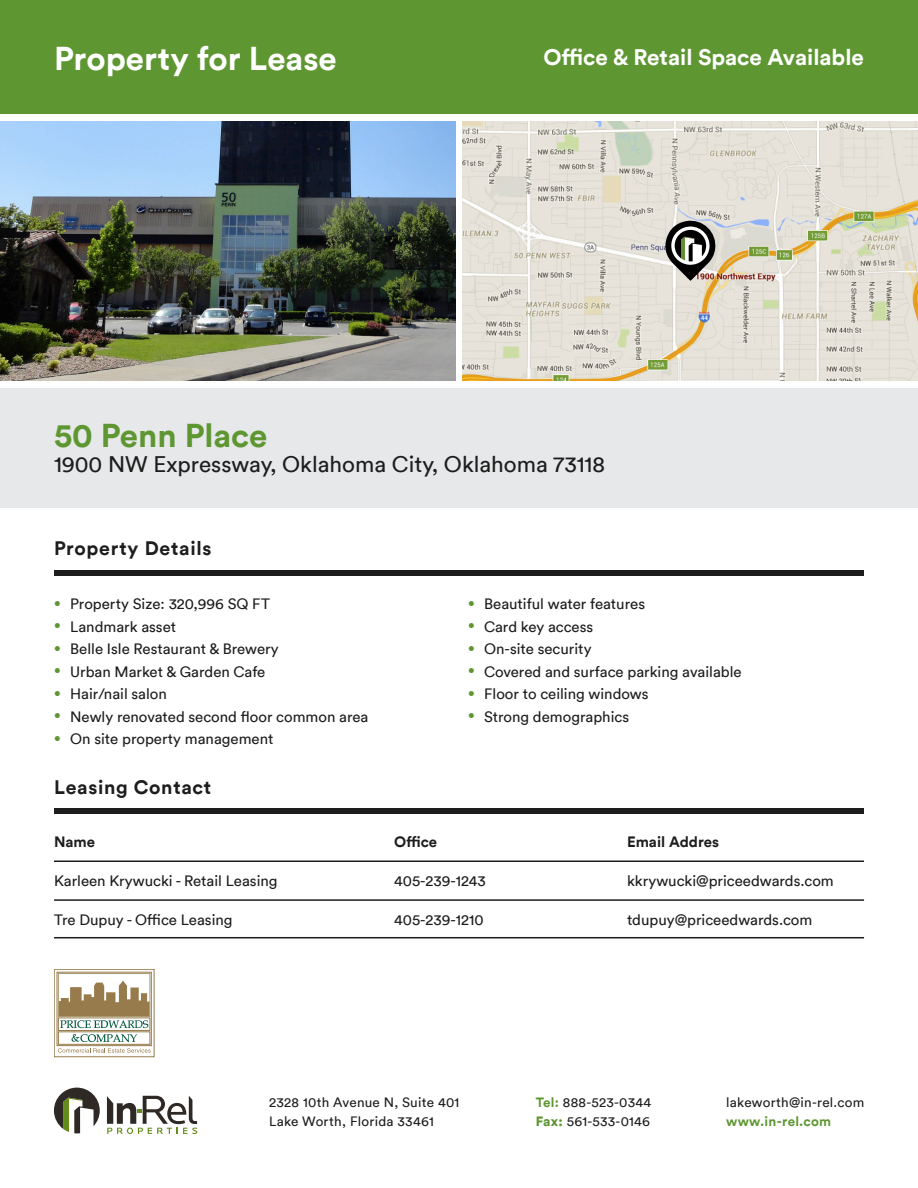
<style>
.page{position:relative;width:918px;height:1188px;background:#fff}
.page>*{position:absolute;margin:0;border:0;box-sizing:border-box;transform-origin:0 0}
.t1{font:700 33px "Circular";color:#fff}
.t2{font:700 33px "Circular";letter-spacing:-.005em;color:#5e9732}
.t3{font:22.5px "Circular";color:#1d1d1d}
.t4{font:700 22.5px "Circular";color:#fff}
.t5{font:700 19.5px "Circular";letter-spacing:.035em;color:#1d1d1d}
.t6{font:15px "Circular";color:#1d1d1d}
.t7{font:700 15px "Circular";color:#1d1d1d}
.t8{font:13.5px/19.5px "Circular";letter-spacing:.02em;color:#1d1d1d}
.t9{font:700 13.5px "Circular";letter-spacing:.02em;color:#5e9732}
.s1{font-weight:700;color:#5e9732}
.s2{font-weight:900;color:#5e9732}
</style>
<div class="page">
<img style="left:0;top:121px;width:455px;height:259px">
<img style="left:463px;top:121px;width:455px;height:259px">
<div style="left:0;top:0;width:918px;height:114px;background:#5e9732"></div>
<div style="left:0;top:388px;width:918px;height:119px;background:#e7e8e9"></div>
<svg style="left:664px;top:218px;width:53px;height:63px"></svg>
<div style="left:54px;top:570px;width:810px;height:5px;background:#1d1d1d"></div>
<svg style="left:107px;top:1096px;width:90px;height:38px"></svg>
<svg style="left:54px;top:1088px;width:46px;height:45px"></svg>
<div style="left:54px;top:808px;width:810px;height:6px;background:#1d1d1d"></div>
<hr style="left:54px;top:860px;width:810px;height:2px;background:#1d1d1d">
<hr style="left:54px;top:937px;width:810px;height:1px;background:#1d1d1d">
<hr style="left:54px;top:899px;width:810px;height:2px;background:#1d1d1d">
<svg style="left:56px;top:971px;width:96px;height:76px"></svg>
<div style="left:54px;top:969px;width:100px;height:88px;border:1px solid #977b4c"></div>
<div style="left:57px;top:972px;width:95px;height:74px;border:1px solid #977b4c"></div>
<div style="left:58px;top:973px;width:92px;height:44px;border:1px solid #a8996e"></div>
<svg style="left:58px;top:981px;width:93px;height:72px"></svg>
<h1 class="t1" style="left:54px;top:37px;width:284px">Property for Lease</h1>
<h2 class="t4" style="left:544px;top:43px;width:322px">Office &amp; Retail Space Available</h2>
<h1 class="t2" style="left:54px;top:414px;width:215px">50 Penn Place</h1>
<h2 class="t3" style="left:54px;top:451px;width:553px">1900 NW Expressway, Oklahoma City, Oklahoma 73118</h2>
<h3 class="t5" style="left:54px;top:536px;width:159px">Property Details</h3>
<p class="t6" style="left:54px;top:595px;width:217px"><sup>•</sup> Property Size: 320,996 SQ FT</p>
<p class="t6" style="left:54px;top:617px;width:124px"><sup>•</sup> Landmark asset</p>
<p class="t6" style="left:54px;top:640px;width:226px"><sup>•</sup> Belle Isle Restaurant &amp; Brewery</p>
<p class="t6" style="left:54px;top:662px;width:213px"><sup>•</sup> Urban Market &amp; Garden Cafe</p>
<p class="t6" style="left:54px;top:685px;width:114px"><sup>•</sup> Hair/nail salon</p>
<p class="t6" style="left:54px;top:707px;width:316px"><sup>•</sup> Newly renovated second floor common area</p>
<p class="t6" style="left:54px;top:730px;width:221px"><sup>•</sup> On site property management</p>
<h3 class="t5" style="left:54px;top:774px;width:159px">Leasing Contact</h3>
<p class="t6" style="left:468px;top:595px;width:179px"><sup>•</sup> Beautiful water features</p>
<p class="t6" style="left:468px;top:617px;width:127px"><sup>•</sup> Card key access</p>
<p class="t6" style="left:468px;top:640px;width:125px"><sup>•</sup> On-site security</p>
<p class="t6" style="left:468px;top:662px;width:275px"><sup>•</sup> Covered and surface parking available</p>
<p class="t6" style="left:468px;top:685px;width:182px"><sup>•</sup> Floor to ceiling windows</p>
<p class="t6" style="left:468px;top:707px;width:163px"><sup>•</sup> Strong demographics</p>
<p class="t7" style="left:54px;top:832px;width:43px">Name</p>
<p class="t7" style="left:394px;top:832px;width:44px">Office</p>
<p class="t7" style="left:627px;top:832px;width:94px">Email Addres</p>
<p class="t6" style="left:54px;top:872px;width:225px">Karleen Krywucki - Retail Leasing</p>
<p class="t6" style="left:394px;top:872px;width:93px">405-239-1243</p>
<p class="t6" style="left:627px;top:872px;width:208px">kkrywucki@priceedwards.com</p>
<p class="t6" style="left:54px;top:911px;width:180px">Tre Dupuy - Office Leasing</p>
<p class="t6" style="left:394px;top:911px;width:91px">405-239-1210</p>
<p class="t6" style="left:627px;top:911px;width:187px">tdupuy@priceedwards.com</p>
<p class="t8" style="left:269px;top:1092px;width:192px">2328 10th Avenue N, Suite 401<br>Lake Worth, Florida 33461</p>
<p class="t8" style="left:536px;top:1092px;width:117px"><span class="s1">Tel:</span> 888-523-0344<br><span class="s2">Fax:</span> 561-533-0146</p>
<p class="t8" style="left:726px;top:1092px;width:140px">lakeworth@in-rel.com</p>
<p class="t9" style="left:726px;top:1113px;width:106px">www.in-rel.com</p>
</div>
